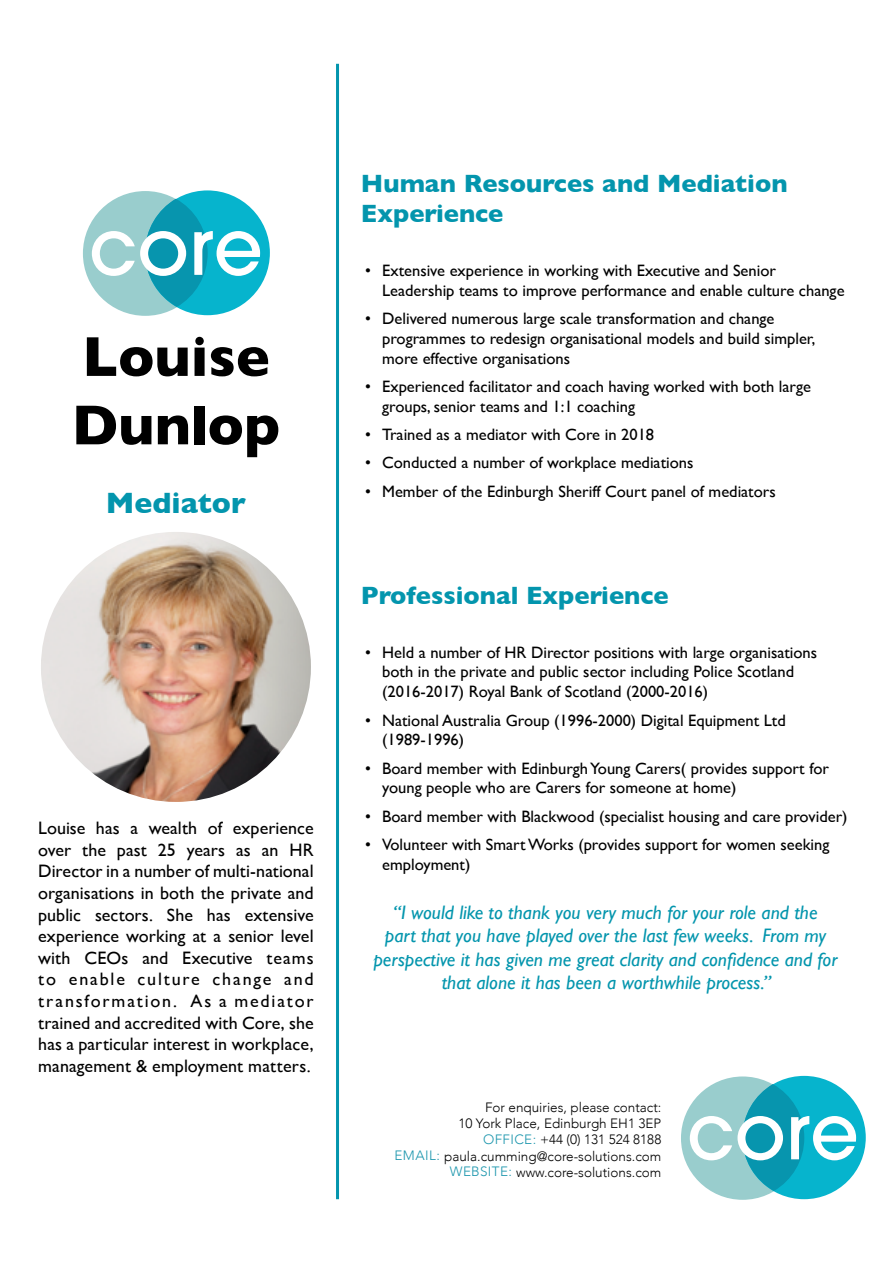
<style>
.page{position:relative;width:893px;height:1263px;background:#fff}
.page>*{position:absolute;margin:0;border:0;box-sizing:border-box;transform-origin:0 0}
.t1{font:500 76.95px "Avant Garde";color:#fff}
.t2{font:500 76.05px "Avant Garde";color:#fff}
.t3{font:700 57px/68.4px "Gill Sans";color:#000}
.t4{font:700 30px "Gill Sans";color:#0395ad}
.t5{font:700 25.5px/30.6px "Gill Sans";color:#0395ad}
.t6{font:italic 19.5px/23.4px "Gill Sans";color:#0395ad;text-align:center}
.t7{font:18px/21.6px "Gill Sans";letter-spacing:.005em;color:#000;text-align:justify}
.t8{font:16.5px/19.8px "Gill Sans";color:#000}
.t9{font:300 13.5px/16.2px "Avenir";color:#000;text-align:right}
.s1{color:#1c96ad}
</style>
<div class="page">
<hr style="left:336px;top:64px;width:3px;height:1135px;background:#0395ad">
<div style="left:681px;top:1076px;width:123px;height:123px;background:#99cdcd;border-radius:50%"></div>
<div style="left:742px;top:1076px;width:124px;height:123px;background:#06b4cd;border-radius:50%"></div>
<div style="left:742px;top:1084px;width:62px;height:107px;background:#0795ae;border-radius:50%"></div>
<div style="left:83px;top:191px;width:125px;height:124px;background:#99cdcd;border-radius:50%"></div>
<div style="left:145px;top:190px;width:125px;height:125px;background:#06b4cd;border-radius:50%"></div>
<div style="left:145px;top:199px;width:63px;height:108px;background:#0795ae;border-radius:50%"></div>
<img style="left:41px;top:532px;width:270px;height:270px;border-radius:135px">
<h1 class="t1" style="left:89px;top:199px;width:176px">core</h1>
<h3 class="t3" style="left:72px;top:322px;width:210px">Louise<br>Dunlop</h3>
<h3 class="t4" style="left:106px;top:485px;width:142px">Mediator</h3>
<p class="t7" style="left:38px;top:817px;width:277px">Louise has a wealth of experience over the past 25 years as an HR Director in a number of multi‑national organisations in both the private and public sectors. She has extensive experience working at a senior level with CEOs and Executive teams to enable culture change and transformation. As a mediator trained and accredited with Core, she has a particular interest in workplace, management &amp; employment matters.</p>
<h3 class="t5" style="left:361px;top:167px;width:428px">Human Resources and Mediation<br>Experience</h3>
<p class="t8" style="left:382px;top:260px;width:464px;text-indent:-17px">• Extensive experience in working with Executive and Senior<br>Leadership teams to improve performance and enable culture change</p>
<p class="t8" style="left:382px;top:308px;width:435px;text-indent:-17px">• Delivered numerous large scale transformation and change programmes to redesign organisational models and build simpler, more effective organisations</p>
<p class="t8" style="left:382px;top:376px;width:430px;text-indent:-17px">• Experienced facilitator and coach having worked with both large groups, senior teams and 1:1 coaching</p>
<p class="t8" style="left:365px;top:424px;width:291px">• Trained as a mediator with Core in 2018</p>
<p class="t8" style="left:365px;top:453px;width:330px">• Conducted a number of workplace mediations</p>
<p class="t8" style="left:365px;top:481px;width:412px">• Member of the Edinburgh Sheriff Court panel of mediators</p>
<h3 class="t5" style="left:361px;top:580px;width:309px">Professional Experience</h3>
<p class="t8" style="left:382px;top:642px;width:437px;text-indent:-17px">• Held a number of HR Director positions with large organisations both in the private and public sector including Police Scotland (2016‑2017) Royal Bank of Scotland (2000‑2016)</p>
<p class="t8" style="left:382px;top:710px;width:405px;text-indent:-17px">• National Australia Group (1996‑2000) Digital Equipment Ltd (1989‑1996)</p>
<p class="t8" style="left:382px;top:758px;width:448px;text-indent:-17px">• Board member with Edinburgh Young Carers( provides support for young people who are Carers for someone at home)</p>
<p class="t8" style="left:365px;top:806px;width:484px">• Board member with Blackwood (specialist housing and care provider)</p>
<p class="t8" style="left:382px;top:834px;width:449px;text-indent:-17px">• Volunteer with Smart Works (provides support for women seeking employment)</p>
<p class="t6" style="left:373px;top:900px;width:465px">“I would like to thank you very much for your role and the<br>part that you have played over the last few weeks. From my perspective it has given me great clarity and confidence and for that alone it has been a worthwhile process.”</p>
<p class="t9" style="left:395px;top:1099px;width:268px">For enquiries, please contact:<br>10 York Place, Edinburgh EH1 3EP<br><span class="s1">OFFICE:</span> +44 (0) 131 524 8188<br><span class="s1">EMAIL:</span> paula.cumming@core-solutions.com <span class="s1">WEBSITE:</span> www.core-solutions.com</p>
<h2 class="t2" style="left:687px;top:1084px;width:174px">core</h2>
</div>
